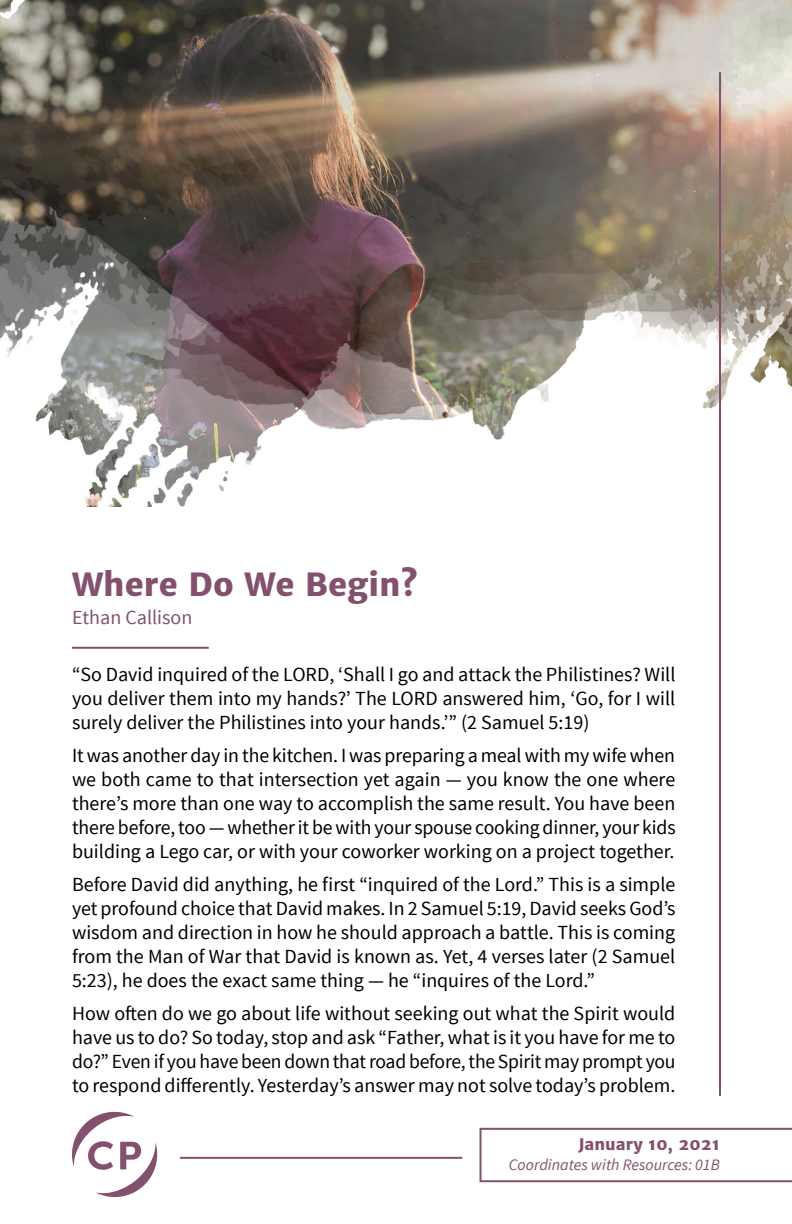
<style>
.page{position:relative;width:792px;height:1224px;background:#fff}
.page>*{position:absolute;margin:0;border:0;box-sizing:border-box;transform-origin:0 0}
.Body_Copy{font:800 32px "Merriweather Sans";color:#83516e}
.Body_Copy-2{font:20px/24px "Source Sans Pro";color:#000;text-align:justify}
.Body_Copy-3{font:20px "Source Sans Pro";color:#83516e}
.Body_Copy-4{font:italic 16px "Source Sans Pro";color:#83516e}
.Body_Copy-5{font:800 16px "Merriweather Sans";color:#83516e}
</style>
<div class="page">
<img style="left:0;top:0;width:792px;height:1183px">
<svg style="left:67px;top:1110px;width:95px;height:87px"></svg>
<hr style="left:72px;top:647px;width:137px;height:2px;background:#83516e">
<svg style="left:480px;top:1128px;width:312px;height:54px"></svg>
<hr style="left:719px;top:72px;width:2px;height:1024px;background:#83516e">
<hr style="left:180px;top:1157px;width:282px;height:2px;background:#83516e">
<p class="Body_Copy" style="left:72px;top:563px;width:347px">Where Do We Begin?</p>
<p class="Body_Copy-3" style="left:72px;top:605px;width:122px">Ethan Callison</p>
<p class="Body_Copy-2" style="left:72px;top:663px;width:605px">“So David inquired of the LORD, ‘Shall I go and attack the Philistines? Will you deliver them into my hands?’ The LORD answered him, ‘Go, for I will surely deliver the Philistines into your hands.’” (2 Samuel 5:19)</p>
<p class="Body_Copy-2" style="left:72px;top:744px;width:605px">It was another day in the kitchen. I was preparing a meal with my wife when we both came to that intersection yet again — you know the one where there’s more than one way to accomplish the same result. You have been there before, too — whether it be with your spouse cooking dinner, your kids building a Lego car, or with your coworker working on a project together.</p>
<p class="Body_Copy-2" style="left:72px;top:873px;width:605px">Before David did anything, he first “inquired of the Lord.” This is a simple yet profound choice that David makes. In 2 Samuel 5:19, David seeks God’s wisdom and direction in how he should approach a battle. This is coming from the Man of War that David is known as. Yet, 4 verses later (2 Samuel 5:23), he does the exact same thing — he “inquires of the Lord.”</p>
<p class="Body_Copy-2" style="left:72px;top:1002px;width:605px">How often do we go about life without seeking out what the Spirit would have us to do? So today, stop and ask “Father, what is it you have for me to do?” Even if you have been down that road before, the Spirit may prompt you to respond differently. Yesterday’s answer may not solve today’s problem.</p>
<p class="Body_Copy-5" style="left:578px;top:1134px;width:143px">January 10, 2021</p>
<p class="Body_Copy-4" style="left:509px;top:1154px;width:213px">Coordinates with Resources: 01B</p>
</div>
